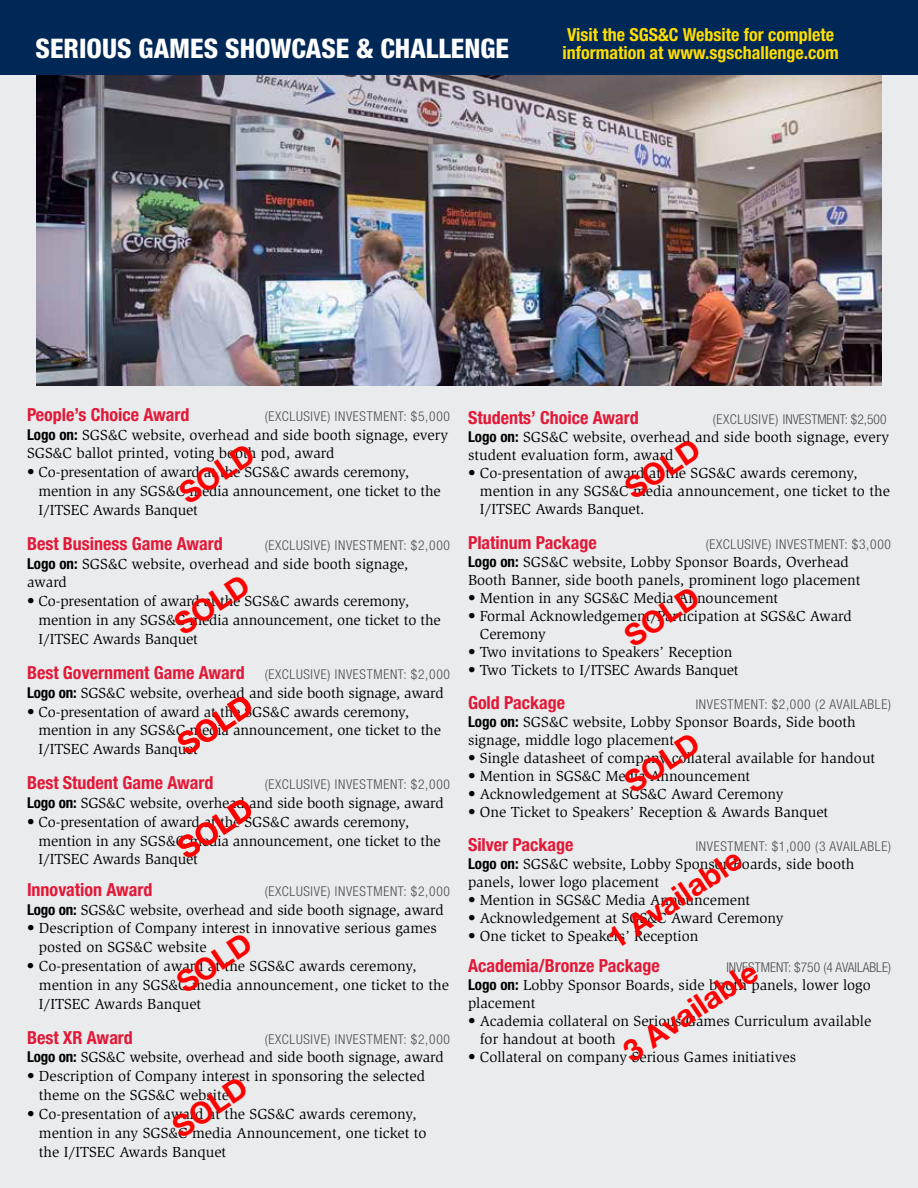
<style>
.page{position:relative;width:918px;height:1188px;background:#e9ebed}
.page>*{position:absolute;margin:0;border:0;box-sizing:border-box;transform-origin:0 0}
.t1{font:700 30px "Helvetica Neue";color:#f00}
.t2{font:800 condensed 27px "Helvetica Neue";color:#fff}
.t3{font:700 condensed 18px "Helvetica Neue";color:#e31837}
.t4{font:700 condensed 18px/18px "Helvetica Neue";color:#fd0}
.t5{font:15px/18.8px "Slimbach";color:#000}
.t6{font:300 condensed 13.5px "Helvetica Neue";letter-spacing:.05em;color:#4d4d4f}
.t7{font:300 condensed 13.5px "Helvetica Neue";color:#4d4d4f}
.s1{font-family:"Helvetica Neue";font-weight:700;font-stretch:condensed}
.s2{font-weight:700;font-size:18px;color:#e31837}
.s3{font-style:inherit}
</style>
<div class="page">
<img style="left:36px;top:75px;width:846px;height:310px">
<div style="left:0;top:0;width:918px;height:75px;background:#002856"></div>
<h2 class="t2" style="left:36px;top:32px;width:475px">SERIOUS GAMES SHOWCASE &amp; CHALLENGE</h2>
<p class="t4" style="left:562px;top:25px;width:278px">Visit the SGS&amp;C Website for complete information at www.sgschallenge.com</p>
<p class="t3" style="left:27px;top:403px;width:164px">People’s Choice Award</p>
<p class="t6" style="left:265px;top:408px;width:187px">(EXCLUSIVE) INVESTMENT: $5,000</p>
<p class="t5" style="left:27px;top:425px;width:423px"><span class="s1">Logo on:</span> SGS&amp;C website, overhead and side booth signage, every<br>SGS&amp;C ballot printed, voting booth pod, award</p>
<p class="t5" style="left:39px;top:463px;width:404px;text-indent:-12px">• Co-presentation of award at the SGS&amp;C awards ceremony, mention in any SGS&amp;C media announcement, one ticket to the<br>I/ITSEC Awards Banquet</p>
<p class="t3" style="left:27px;top:533px;width:197px">Best Business Game Award</p>
<p class="t6" style="left:265px;top:537px;width:187px">(EXCLUSIVE) INVESTMENT: $2,000</p>
<p class="t5" style="left:27px;top:554px;width:383px"><span class="s1">Logo on:</span> SGS&amp;C website, overhead and side booth signage, award</p>
<p class="t5" style="left:39px;top:592px;width:404px;text-indent:-12px">• Co-presentation of award at the SGS&amp;C awards ceremony, mention in any SGS&amp;C media announcement, one ticket to the<br>I/ITSEC Awards Banquet</p>
<p class="t6" style="left:27px;top:666px;width:425px"><span class="s2">Best Government Game Award</span> (EXCLUSIVE) INVESTMENT: $2,000</p>
<p class="t5" style="left:27px;top:683px;width:418px"><span class="s1">Logo on:</span> SGS&amp;C website, overhead and side booth signage, award</p>
<p class="t5" style="left:39px;top:702px;width:404px;text-indent:-12px">• Co-presentation of award at the SGS&amp;C awards ceremony, mention in any SGS&amp;C media announcement, one ticket to the<br>I/ITSEC Awards Banquet</p>
<p class="t3" style="left:27px;top:772px;width:188px">Best Student Game Award</p>
<p class="t6" style="left:265px;top:777px;width:187px">(EXCLUSIVE) INVESTMENT: $2,000</p>
<p class="t5" style="left:27px;top:794px;width:418px"><span class="s1">Logo on:</span> SGS&amp;C website, overhead and side booth signage, award</p>
<p class="t5" style="left:39px;top:812px;width:404px;text-indent:-12px">• Co-presentation of award at the SGS&amp;C awards ceremony, mention in any SGS&amp;C media announcement, one ticket to the<br>I/ITSEC Awards Banquet</p>
<p class="t3" style="left:27px;top:878px;width:127px">Innovation Award</p>
<p class="t6" style="left:265px;top:883px;width:187px">(EXCLUSIVE) INVESTMENT: $2,000</p>
<p class="t5" style="left:27px;top:900px;width:418px"><span class="s1">Logo on:</span> SGS&amp;C website, overhead and side booth signage, award</p>
<p class="t5" style="left:39px;top:919px;width:399px;text-indent:-12px">• Description of Company interest in innovative serious games posted on SGS&amp;C website</p>
<p class="t5" style="left:39px;top:957px;width:411px;text-indent:-12px">• Co-presentation of award at the SGS&amp;C awards ceremony, mention in any SGS&amp;C media announcement, one ticket to the<br>I/ITSEC Awards Banquet</p>
<p class="t3" style="left:27px;top:1026px;width:107px">Best XR Award</p>
<p class="t6" style="left:265px;top:1031px;width:187px">(EXCLUSIVE) INVESTMENT: $2,000</p>
<p class="t5" style="left:27px;top:1048px;width:418px"><span class="s1">Logo on:</span> SGS&amp;C website, overhead and side booth signage, award</p>
<p class="t5" style="left:39px;top:1067px;width:388px;text-indent:-12px">• Description of Company interest in sponsoring the selected theme on the SGS&amp;C website</p>
<p class="t5" style="left:39px;top:1105px;width:389px;text-indent:-12px">• Co-presentation of award at the SGS&amp;C awards ceremony, mention in any SGS&amp;C media Announcement, one ticket to the I/ITSEC Awards Banquet</p>
<h1 class="t1" style="left:169px;top:477px;width:84px;rotate:-34deg">SOLD</h1>
<h1 class="t1" style="left:164px;top:608px;width:84px;rotate:-34deg">SOLD</h1>
<h1 class="t1" style="left:168px;top:728px;width:84px;rotate:-34deg">SOLD</h1>
<h1 class="t1" style="left:168px;top:832px;width:84px;rotate:-34deg">SOLD</h1>
<h1 class="t1" style="left:167px;top:966px;width:84px;rotate:-34deg">SOLD</h1>
<h1 class="t1" style="left:162px;top:1110px;width:84px;rotate:-34deg">SOLD</h1>
<p class="t3" style="left:468px;top:407px;width:172px">Students’ Choice Award</p>
<p class="t7" style="left:713px;top:412px;width:175px">(EXCLUSIVE) INVESTMENT: $2,500</p>
<p class="t5" style="left:468px;top:428px;width:423px;line-height:18px"><span class="s1">Logo on:</span> SGS&amp;C website, overhead and side booth signage, every student evaluation form, award</p>
<p class="t5" style="left:480px;top:464px;width:411px;line-height:18px;text-indent:-12px">• Co-presentation of award at the SGS&amp;C awards ceremony, mention in any SGS&amp;C media announcement, one ticket to the<br>I/ITSEC Awards Banquet.</p>
<p class="t3" style="left:468px;top:531px;width:130px">Platinum Package</p>
<p class="t6" style="left:706px;top:536px;width:187px">(EXCLUSIVE) INVESTMENT: $3,000</p>
<p class="t5" style="left:468px;top:553px;width:394px;line-height:18px"><span class="s1">Logo on:</span> SGS&amp;C website, Lobby Sponsor Boards, Overhead<br>Booth Banner, side booth panels, prominent logo placement</p>
<p class="t5" style="left:468px;top:588px;width:312px">• Mention in any SGS&amp;C Media Announcement</p>
<p class="t5" style="left:480px;top:607px;width:373px;line-height:18px;text-indent:-12px">• Formal Acknowledgement/Participation at SGS&amp;C Award<br>Ceremony</p>
<p class="t5" style="left:468px;top:642px;width:266px">• Two invitations to Speakers’ Reception</p>
<p class="t5" style="left:468px;top:660px;width:272px">• Two Tickets to I/ITSEC Awards Banquet</p>
<p class="t3" style="left:468px;top:691px;width:99px">Gold Package</p>
<p class="t6" style="left:696px;top:696px;width:197px">INVESTMENT: $2,000 (2 AVAILABLE)</p>
<p class="t5" style="left:468px;top:713px;width:389px;line-height:18px"><span class="s1">Logo on:</span> SGS&amp;C website, Lobby Sponsor Boards, Side booth signage, middle logo placement</p>
<p class="t5" style="left:468px;top:748px;width:409px">• Single datasheet of company collateral available for handout</p>
<p class="t5" style="left:468px;top:766px;width:284px">• Mention in SGS&amp;C Media Announcement</p>
<p class="t5" style="left:468px;top:784px;width:317px">• Acknowledgement at SGS&amp;C Award Ceremony</p>
<p class="t5" style="left:468px;top:802px;width:362px">• One Ticket to Speakers’ Reception &amp; Awards Banquet</p>
<p class="t3" style="left:468px;top:834px;width:107px">Silver Package</p>
<p class="t6" style="left:696px;top:838px;width:197px">INVESTMENT: $1,000 (3 AVAILABLE)</p>
<p class="t5" style="left:468px;top:855px;width:388px;line-height:18px"><span class="s1">Logo on:</span> SGS&amp;C website, Lobby Sponsor Boards, side booth panels, lower logo placement</p>
<p class="t5" style="left:468px;top:891px;width:284px">• Mention in SGS&amp;C Media Announcement</p>
<p class="t5" style="left:468px;top:909px;width:317px">• Acknowledgement at SGS&amp;C Award Ceremony</p>
<p class="t5" style="left:468px;top:927px;width:232px">• One ticket to Speakers’ Reception</p>
<p class="t3" style="left:468px;top:954px;width:193px">Academia/Bronze Package</p>
<p class="t7" style="left:726px;top:959px;width:166px">INVESTMENT: $750 (4 AVAILABLE)</p>
<p class="t5" style="left:468px;top:976px;width:404px;line-height:18px"><span class="s1">Logo on:</span> Lobby Sponsor Boards, side booth panels, lower logo placement</p>
<p class="t5" style="left:480px;top:1012px;width:393px;line-height:18px;text-indent:-12px">• Academia collateral on Serious Games Curriculum available for handout at booth</p>
<p class="t5" style="left:468px;top:1047px;width:330px">• Collateral on company Serious Games initiatives</p>
<h1 class="t1" style="left:615px;top:472px;width:84px;rotate:-34deg">SOLD</h1>
<h1 class="t1" style="left:614px;top:620px;width:84px;rotate:-34deg">SOLD</h1>
<h1 class="t1" style="left:614px;top:766px;width:84px;rotate:-34deg">SOLD</h1>
<h1 class="t1" style="left:597px;top:922px;width:156px;rotate:-34deg">1 Available</h1>
<h1 class="t1" style="left:613px;top:1035px;width:156px;rotate:-34deg"><span class="s3">3</span> Available</h1>
</div>
